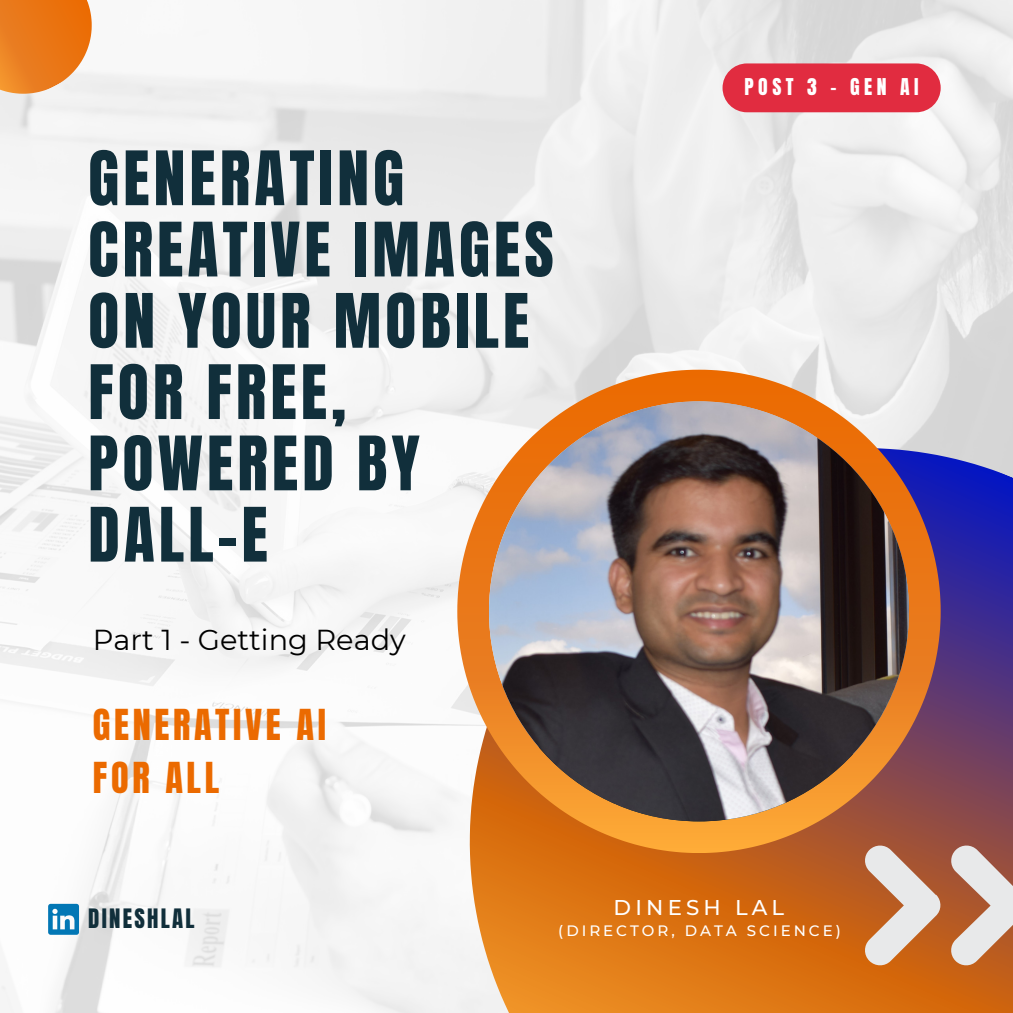
<style>
.page{position:relative;width:1013px;height:1013px;background:#fff}
.page>*{position:absolute;margin:0;border:0;box-sizing:border-box;transform-origin:0 0}
.t1{font:63.75px/71.2px "Anton";letter-spacing:.065em;color:#112f3b}
.t2{font:36.25px/52.5px "Anton";letter-spacing:.1em;color:#eb6a00}
.t3{font:28.75px "Montserrat";color:#000}
.t4{font:22.75px "Anton";letter-spacing:.1em;color:#112f3b}
.t5{font:500 21.25px "Montserrat";letter-spacing:.195em;color:#fff}
.t6{font:19.75px "Anton";letter-spacing:.225em;color:#fff}
.t7{font:500 15px "Montserrat";letter-spacing:.195em;color:#fff}
</style>
<div class="page">
<img style="left:0;top:0;width:1012px;height:1012px">
<svg style="left:346px;top:324px;width:666px;height:688px"></svg>
<svg style="left:457px;top:370px;width:483px;height:482px;background:#d8925d"></svg>
<div style="left:722px;top:63px;width:218px;height:49px;background:#e12c40;border-radius:24px"></div>
<svg style="left:0;top:0;width:116px;height:118px"></svg>
<svg style="left:48px;top:903px;width:31px;height:31px"></svg>
<img style="left:489px;top:401px;width:420px;height:420px;border-radius:50%">
<svg style="left:949px;top:844px;width:63px;height:122px;background:#cba491"></svg>
<svg style="left:863px;top:844px;width:79px;height:122px;background:#cd9c7f"></svg>
<p class="t1" style="left:88px;top:144px;width:467px">GENERATING<br>CREATIVE IMAGES<br>ON YOUR MOBILE<br>FOR FREE,<br>POWERED BY<br>DALL-E</p>
<h5 class="t3" style="left:93px;top:622px;width:314px">Part 1 - Getting Ready</h5>
<p class="t2" style="left:93px;top:699px;width:234px">GENERATIVE AI<br>FOR ALL</p>
<h1 class="t6" style="left:744px;top:72px;width:176px">POST 3 - GEN AI</h1>
<p class="t4" style="left:88px;top:902px;width:108px">DINESHLAL</p>
<p class="t5" style="left:613px;top:894px;width:172px">DINESH LAL</p>
<p class="t7" style="left:558px;top:921px;width:284px">(DIRECTOR, DATA SCIENCE)</p>
</div>
